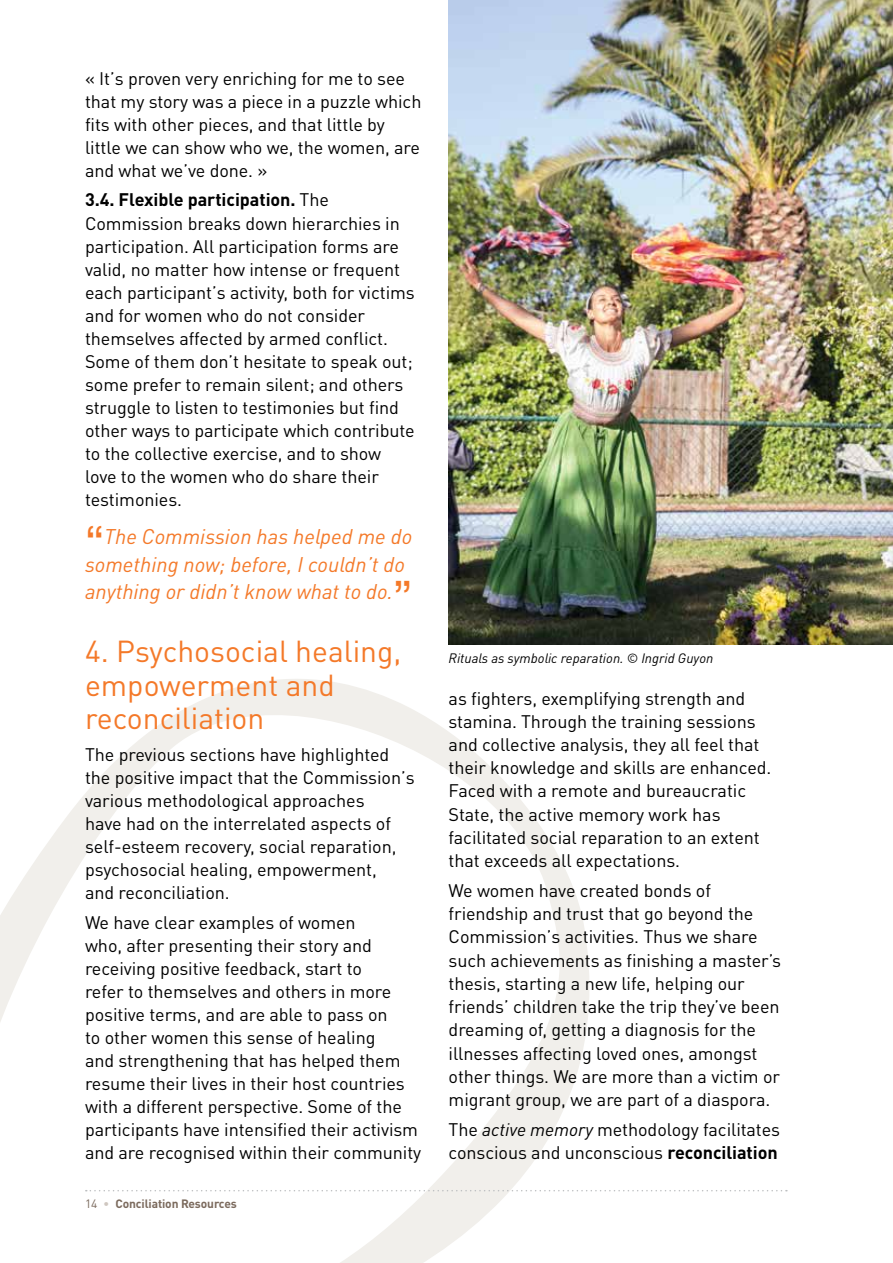
<style>
.page{position:relative;width:893px;height:1263px;background:#fff}
.page>*{position:absolute;margin:0;border:0;box-sizing:border-box;transform-origin:0 0}
.t1{font:30px/33.5px "DIN Pro";color:#f47929}
.t2{font:italic 21px/27.6px "DIN Pro";color:#f47929}
.t3{font:18px/23px "DIN Pro";letter-spacing:-.005em;color:#000}
.t4{font:italic 13.5px "DIN Pro";color:#000}
.t5{font:700 12px "DIN Pro";letter-spacing:-.01em;color:#7b6a5d}
.t6{font:12px "DIN Pro";color:#7b6a5d}
.s1{font-weight:700}
.s2{font-family:"Helvetica Neue LT";font-style:normal;font-size:45px}
.s3{font-style:italic}
</style>
<div class="page">
<svg style="left:0;top:679px;width:592px;height:584px"></svg>
<svg style="left:86px;top:1190px;width:701px;height:1px"></svg>
<img style="left:449px;top:0;width:444px;height:644px">
<svg style="left:105px;top:1202px;width:3px;height:4px"></svg>
<p class="t3" style="left:85px;top:65px;width:338px">« It’s proven very enriching for me to see that my story was a piece in a puzzle which fits with other pieces, and that little by little we can show who we, the women, are and what we’ve done. »</p>
<p class="t3" style="left:85px;top:187px;width:331px"><span class="s1">3.4. Flexible participation.</span> The Commission breaks down hierarchies in participation. All participation forms are valid, no matter how intense or frequent each participant’s activity, both for victims and for women who do not consider themselves affected by armed conflict.<br>Some of them don’t hesitate to speak out; some prefer to remain silent; and others struggle to listen to testimonies but find other ways to participate which contribute to the collective exercise, and to show love to the women who do share their testimonies.</p>
<p class="t2" style="left:85px;top:521px;width:329px"><span class="s2">“</span>The Commission has helped me do something now; before, I couldn’t do anything or didn’t know what to do.<span class="s2">”</span></p>
<h1 class="t1" style="left:85px;top:632px;width:318px">4. Psychosocial healing, empowerment and reconciliation</h1>
<p class="t3" style="left:85px;top:741px;width:331px">The previous sections have highlighted the positive impact that the Commission’s various methodological approaches<br>have had on the interrelated aspects of self-esteem recovery, social reparation, psychosocial healing, empowerment,<br>and reconciliation.</p>
<p class="t3" style="left:85px;top:909px;width:338px">We have clear examples of women<br>who, after presenting their story and receiving positive feedback, start to<br>refer to themselves and others in more positive terms, and are able to pass on<br>to other women this sense of healing<br>and strengthening that has helped them resume their lives in their host countries with a different perspective. Some of the participants have intensified their activism and are recognised within their community</p>
<p class="t6" style="left:85px;top:1194px;width:14px">14</p>
<p class="t5" style="left:115px;top:1194px;width:123px">Conciliation Resources</p>
<p class="t4" style="left:449px;top:647px;width:266px">Rituals as symbolic reparation. © Ingrid Guyon</p>
<p class="t3" style="left:449px;top:685px;width:324px">as fighters, exemplifying strength and stamina. Through the training sessions and collective analysis, they all feel that their knowledge and skills are enhanced.<br>Faced with a remote and bureaucratic State, the active memory work has facilitated social reparation to an extent that exceeds all expectations.</p>
<p class="t3" style="left:449px;top:877px;width:334px">We women have created bonds of friendship and trust that go beyond the Commission’s activities. Thus we share such achievements as finishing a master’s thesis, starting a new life, helping our friends’ children take the trip they’ve been dreaming of, getting a diagnosis for the illnesses affecting loved ones, amongst other things. We are more than a victim or migrant group, we are part of a diaspora.</p>
<p class="t3" style="left:449px;top:1116px;width:333px">The <span class="s3">active memory</span> methodology facilitates conscious and unconscious <span class="s1">reconciliation</span></p>
</div>
